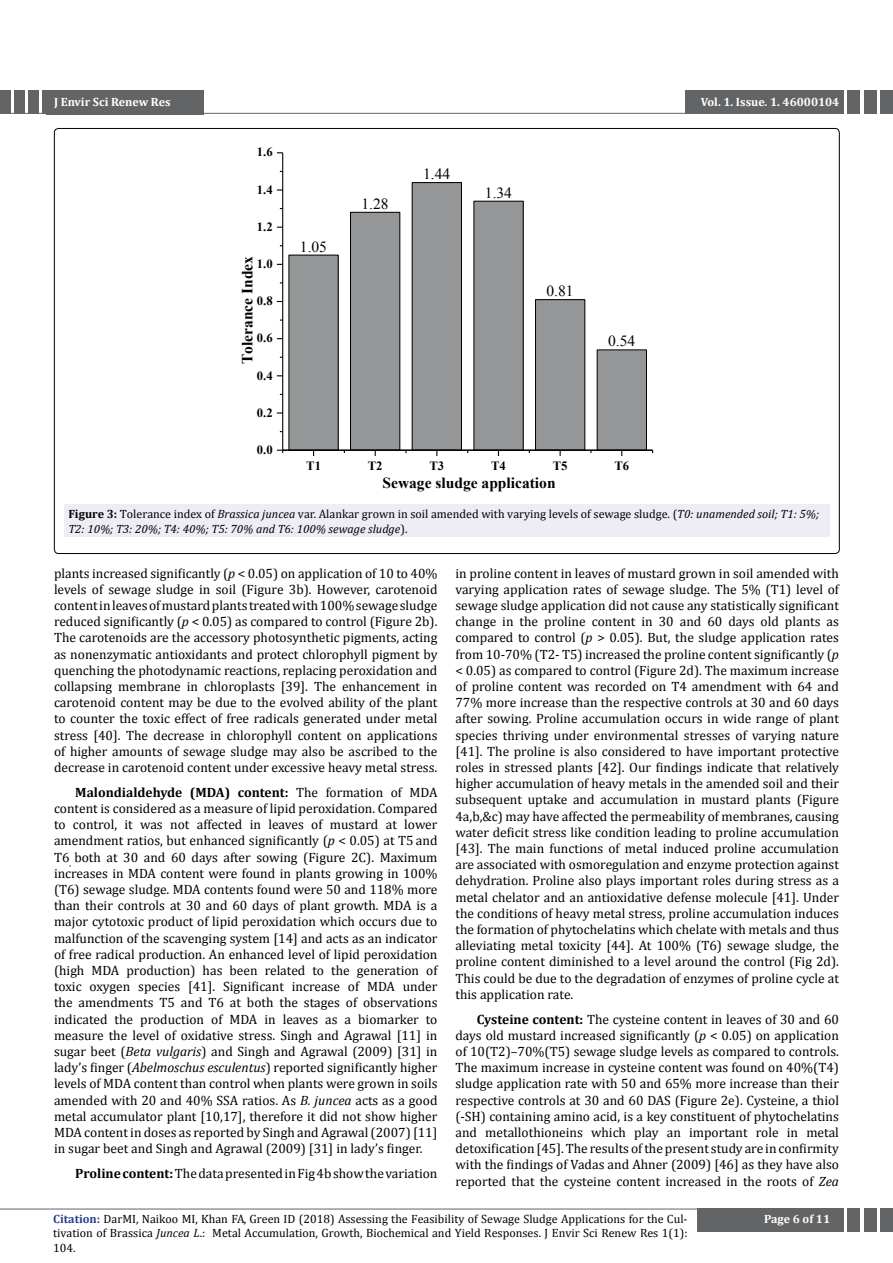
<style>
.page{position:relative;width:893px;height:1263px;background:#fff}
.page>*{position:absolute;margin:0;border:0;box-sizing:border-box;transform-origin:0 0}
.t1{font:700 15.45px "Times New Roman";color:#000}
.t2{font:15.45px "Times New Roman";color:#000}
.t3{font:13.5px/16.2px "Cambria";color:#000;text-align:justify}
.t4{font:700 12.6px "Times New Roman";color:#000}
.t5{font:12px/14.4px "Cambria";color:#000101;text-align:justify}
.t6{font:italic 12px/14.4px "Cambria";color:#000}
.t7{font:700 12px "Cambria";color:#fff}
.s1{font-weight:700;font-style:normal}
.s2{font-style:normal}
.s3{font-style:italic}
.s4{font-weight:700}
.s5{font-weight:700;color:#263d8b}
</style>
<div class="page">
<hr style="left:0;top:1209px;width:839px;height:1px;background:#636466">
<hr style="left:0;top:113px;width:811px;height:1px;background:#636466">
<div style="left:847px;top:1208px;width:13px;height:24px;background:#636466"></div>
<div style="left:864px;top:1208px;width:12px;height:24px;background:#636466"></div>
<div style="left:880px;top:1208px;width:13px;height:24px;background:#636466"></div>
<div style="left:697px;top:1208px;width:146px;height:24px;background:#636466"></div>
<div style="left:847px;top:90px;width:13px;height:23px;background:#636466"></div>
<div style="left:864px;top:90px;width:12px;height:23px;background:#636466"></div>
<div style="left:880px;top:90px;width:13px;height:23px;background:#636466"></div>
<div style="left:685px;top:90px;width:158px;height:23px;background:#636466"></div>
<div style="left:42px;top:90px;width:11px;height:23px;background:#636466"></div>
<div style="left:28px;top:90px;width:11px;height:23px;background:#636466"></div>
<div style="left:14px;top:90px;width:11px;height:23px;background:#636466"></div>
<div style="left:0;top:90px;width:11px;height:23px;background:#636466"></div>
<div style="left:47px;top:90px;width:157px;height:25px;background:#636466"></div>
<div style="left:64px;top:504px;width:765px;height:33px;background:#eeedf5"></div>
<div style="left:289px;top:255px;width:49px;height:195px;background:#949698"></div>
<div style="left:288px;top:255px;width:51px;height:195px;border:1px solid #000"></div>
<div style="left:350px;top:212px;width:50px;height:238px;background:#949698"></div>
<div style="left:350px;top:212px;width:50px;height:238px;border:1px solid #000"></div>
<div style="left:412px;top:183px;width:49px;height:267px;background:#949698"></div>
<div style="left:412px;top:182px;width:50px;height:268px;border:1px solid #000"></div>
<div style="left:474px;top:201px;width:49px;height:249px;background:#949698"></div>
<div style="left:473px;top:201px;width:51px;height:249px;border:1px solid #000"></div>
<div style="left:535px;top:300px;width:50px;height:150px;background:#949698"></div>
<div style="left:535px;top:299px;width:50px;height:151px;border:1px solid #000"></div>
<div style="left:597px;top:350px;width:49px;height:100px;background:#949698"></div>
<div style="left:597px;top:349px;width:50px;height:101px;border:1px solid #000"></div>
<hr style="left:283px;top:450px;width:370px;height:1px;background:#000">
<hr style="left:282px;top:153px;width:1px;height:297px;background:#000">
<svg style="left:277px;top:412px;width:6px;height:2px"></svg>
<svg style="left:277px;top:189px;width:6px;height:2px"></svg>
<p class="t7" style="left:54px;top:93px;width:118px">J Envir Sci Renew Res</p>
<p class="t7" style="left:701px;top:93px;width:140px">Vol. 1. Issue. 1. 46000104</p>
<p class="t4" style="left:257px;top:144px;width:17px">1.6</p>
<p class="t4" style="left:257px;top:181px;width:17px">1.4</p>
<p class="t4" style="left:257px;top:218px;width:17px">1.2</p>
<p class="t1" style="left:237px;top:364px;width:109px;rotate:-90deg">T xednIecnare l o</p>
<p class="t4" style="left:257px;top:255px;width:17px">1.0</p>
<p class="t4" style="left:257px;top:292px;width:17px">0.8</p>
<p class="t4" style="left:257px;top:329px;width:17px">0.6</p>
<p class="t4" style="left:257px;top:367px;width:17px">0.4</p>
<p class="t4" style="left:257px;top:404px;width:17px">0.2</p>
<p class="t4" style="left:257px;top:441px;width:17px">0.0</p>
<p class="t2" style="left:300px;top:236px;width:29px">1.05</p>
<p class="t2" style="left:362px;top:193px;width:29px">1.28</p>
<p class="t2" style="left:423px;top:164px;width:29px">1.44</p>
<p class="t2" style="left:485px;top:182px;width:29px">1.34</p>
<p class="t2" style="left:547px;top:281px;width:29px">0.81</p>
<p class="t2" style="left:608px;top:331px;width:29px">0.54</p>
<p class="t4" style="left:306px;top:457px;width:16px">T1</p>
<p class="t4" style="left:368px;top:457px;width:16px">T2</p>
<p class="t4" style="left:429px;top:457px;width:16px">T3</p>
<p class="t4" style="left:491px;top:457px;width:16px">T4</p>
<p class="t4" style="left:553px;top:457px;width:16px">T5</p>
<p class="t4" style="left:614px;top:457px;width:16px">T6</p>
<p class="t1" style="left:383px;top:472px;width:175px">Sewage sludge application</p>
<p class="t6" style="left:68px;top:506px;width:752px"><span class="s1">Figure 3:</span> <span class="s2">Tolerance index of</span> Brassica juncea <span class="s2">var. Alankar grown in soil amended with varying levels of sewage sludge. (</span>T0: unamended soil; T1: 5%;<br>T2: 10%; T3: 20%; T4: 40%; T5: 70% and T6: 100% sewage sludge<span class="s2">).</span></p>
<p class="t3" style="left:54px;top:565px;width:385px">plants increased significantly (<span class="s3">p</span> &lt; 0.05) on application of 10 to 40% levels of sewage sludge in soil (Figure 3b). However, carotenoid content in leaves of mustard plants treated with 100% sewage sludge reduced significantly (<span class="s3">p</span> &lt; 0.05) as compared to control (Figure 2b).<br>The carotenoids are the accessory photosynthetic pigments, acting as nonenzymatic antioxidants and protect chlorophyll pigment by quenching the photodynamic reactions, replacing peroxidation and collapsing membrane in chloroplasts [39]. The enhancement in carotenoid content may be due to the evolved ability of the plant to counter the toxic effect of free radicals generated under metal stress [40]. The decrease in chlorophyll content on applications of higher amounts of sewage sludge may also be ascribed to the decrease in carotenoid content under excessive heavy metal stress.</p>
<p class="t3" style="left:54px;top:784px;width:385px;text-indent:21px"><span class="s4">Malondialdehyde (MDA) content:</span> The formation of MDA content is considered as a measure of lipid peroxidation. Compared to control, it was not affected in leaves of mustard at lower amendment ratios, but enhanced significantly (<span class="s3">p</span> &lt; 0.05) at T5 and T6<sub>,</sub> both at 30 and 60 days after sowing (Figure 2C). Maximum increases in MDA content were found in plants growing in 100% (T6) sewage sludge. MDA contents found were 50 and 118% more than their controls at 30 and 60 days of plant growth. MDA is a major cytotoxic product of lipid peroxidation which occurs due to malfunction of the scavenging system [14] and acts as an indicator of free radical production. An enhanced level of lipid peroxidation (high MDA production) has been related to the generation of toxic oxygen species [41]. Significant increase of MDA under the amendments T5 and T6 at both the stages of observations indicated the production of MDA in leaves as a biomarker to measure the level of oxidative stress. Singh and Agrawal [11] in sugar beet (<span class="s3">Beta vulgaris</span>) and Singh and Agrawal (2009) [31] in lady’s finger (<span class="s3">Abelmoschus esculentus</span>) reported significantly higher levels of MDA content than control when plants were grown in soils amended with 20 and 40% SSA ratios. As <span class="s3">B. juncea</span> acts as a good metal accumulator plant [10,17], therefore it did not show higher MDA content in doses as reported by Singh and Agrawal (2007) [11] in sugar beet and Singh and Agrawal (2009) [31] in lady’s finger.</p>
<p class="t3" style="left:75px;top:1165px;width:364px"><span class="s4">Proline content:</span> The data presented in Fig 4b show the variation</p>
<p class="t3" style="left:455px;top:565px;width:385px">in proline content in leaves of mustard grown in soil amended with varying application rates of sewage sludge. The 5% (T1) level of sewage sludge application did not cause any statistically significant change in the proline content in 30 and 60 days old plants as compared to control (<span class="s3">p</span> &gt; 0.05). But, the sludge application rates from 10-70% (T2- T5) increased the proline content significantly (<span class="s3">p </span>&lt; 0.05) as compared to control (Figure 2d). The maximum increase of proline content was recorded on T4 amendment with 64 and 77% more increase than the respective controls at 30 and 60 days after sowing. Proline accumulation occurs in wide range of plant species thriving under environmental stresses of varying nature [41]. The proline is also considered to have important protective roles in stressed plants [42]. Our findings indicate that relatively higher accumulation of heavy metals in the amended soil and their subsequent uptake and accumulation in mustard plants (Figure 4a,b,&amp;c) may have affected the permeability of membranes, causing water deficit stress like condition leading to proline accumulation [43]. The main functions of metal induced proline accumulation are associated with osmoregulation and enzyme protection against dehydration. Proline also plays important roles during stress as a metal chelator and an antioxidative defense molecule [41]. Under the conditions of heavy metal stress, proline accumulation induces the formation of phytochelatins which chelate with metals and thus alleviating metal toxicity [44]. At 100% (T6) sewage sludge, the proline content diminished to a level around the control (Fig 2d).<br>This could be due to the degradation of enzymes of proline cycle at this application rate.</p>
<p class="t3" style="left:455px;top:1011px;width:385px;text-indent:21px"><span class="s4">Cysteine content:</span> The cysteine content in leaves of 30 and 60 days old mustard increased significantly (<span class="s3">p</span> &lt; 0.05) on application of 10(T2)–70%(T5) sewage sludge levels as compared to controls.<br>The maximum increase in cysteine content was found on 40%(T4) sludge application rate with 50 and 65% more increase than their respective controls at 30 and 60 DAS (Figure 2e). Cysteine, a thiol (-SH) containing amino acid, is a key constituent of phytochelatins and metallothioneins which play an important role in metal detoxification [45]. The results of the present study are in confirmity with the findings of Vadas and Ahner (2009) [46] as they have also reported that the cysteine content increased in the roots of <span class="s3">Zea</span></p>
<p class="t5" style="left:53px;top:1211px;width:636px"><span class="s5">Citation:</span> DarMI, Naikoo MI, Khan FA, Green ID (2018) Assessing the Feasibility of Sewage Sludge Applications for the Cul&shy;tivation of Brassica <span class="s3">Juncea L</span>.: Metal Accumulation, Growth, Biochemical and Yield Responses. J Envir Sci Renew Res 1(1):<br>104.</p>
<p class="t7" style="left:764px;top:1211px;width:68px">Page 6 of 11</p>
</div>
